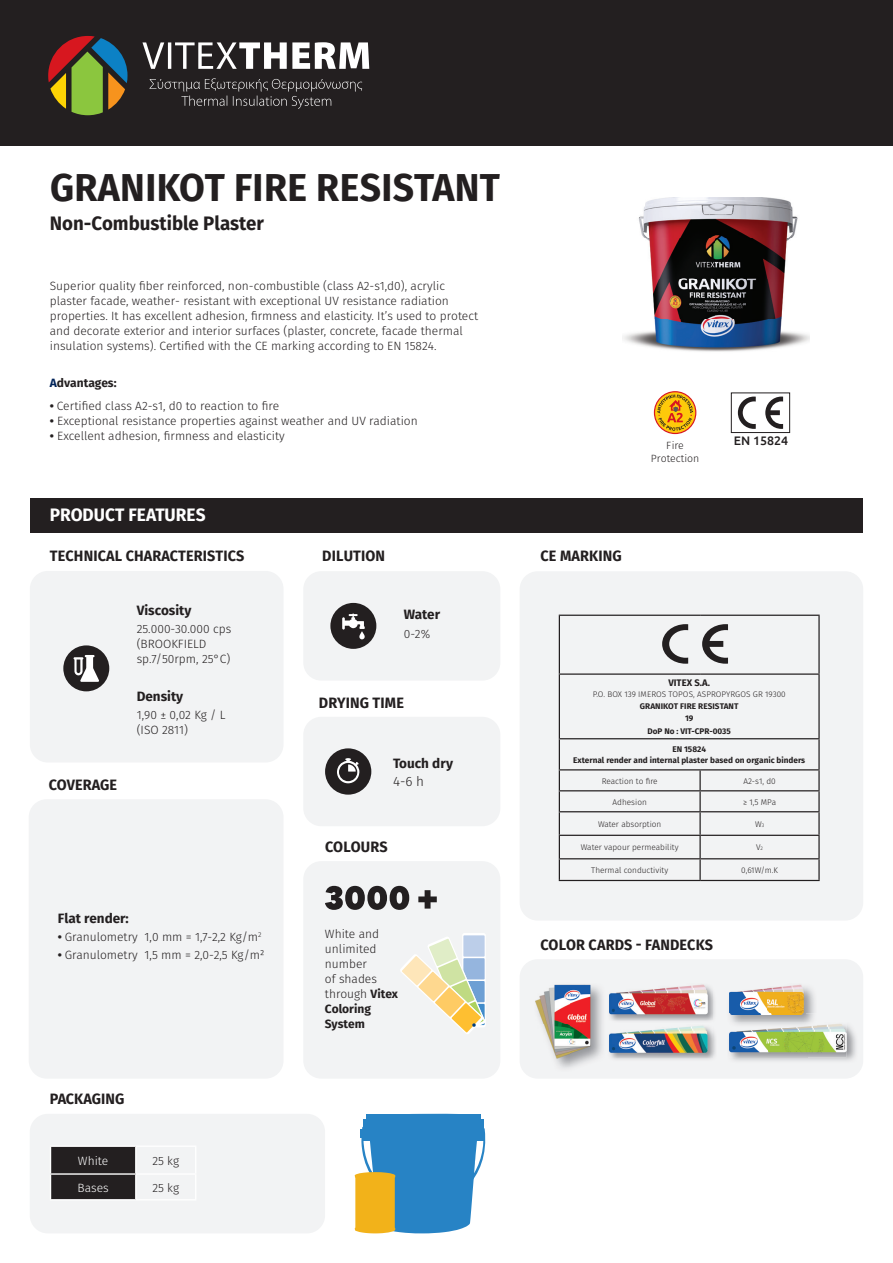
<style>
.page{position:relative;width:893px;height:1263px;background:#fff}
.page>*{position:absolute;margin:0;border:0;box-sizing:border-box;transform-origin:0 0}
.t1{font:700 38.85px "Fira Sans";letter-spacing:.01em;color:#231f20;scale:.96 1}
.t2{font:700 19.5px "Fira Sans";color:#231f20;scale:.96 1}
.t3{font:700 18px "Fira Sans";color:#fff;scale:.96 1}
.t4{font:700 15px "Fira Sans";letter-spacing:.01em;color:#231f20;scale:.96 1}
.t5{font:700 13.5px "Fira Sans";color:#231f20}
.t6{font:300 13.5px "Fira Sans";color:#231f20}
.t7{font:500 12.3px "Ubuntu";color:#231f20}
.t8{font:300 12px/15px "Fira Sans";color:#231f20}
.t9{font:700 12px "Fira Sans";color:#231f20}
.t10{font:300 12px "Fira Sans";color:#fff}
.t11{font:300 10.5px/12.6px "Fira Sans";color:#231f20;text-align:center}
.t12{font:700 9.45px "Fira Sans";color:#231f20}
.t13{font:300 8.25px "Fira Sans";color:#231f20}
.t14{font:700 8.25px/12.3px "Fira Sans";color:#231f20;text-align:center}
.s1{color:#002359}
.s2{font-weight:700}
.s3{font-size:5.1px}
</style>
<div class="page">
<div style="left:30px;top:1114px;width:295px;height:119px;background:#f2f3f4;border-radius:18px"></div>
<div style="left:30px;top:498px;width:833px;height:34px;background:#231f20"></div>
<div style="left:29px;top:799px;width:255px;height:279px;background:#f2f3f4;border-radius:18px"></div>
<div style="left:303px;top:571px;width:197px;height:110px;background:#f2f3f4;border-radius:18px"></div>
<div style="left:303px;top:717px;width:197px;height:109px;background:#f2f3f4;border-radius:18px"></div>
<div style="left:330px;top:603px;width:46px;height:46px;background:#231f20;border-radius:50%"></div>
<svg style="left:359px;top:631px;width:6px;height:8px"></svg>
<svg style="left:342px;top:613px;width:23px;height:16px"></svg>
<div style="left:30px;top:571px;width:254px;height:191px;background:#f2f3f4;border-radius:18px"></div>
<div style="left:303px;top:861px;width:197px;height:217px;background:#f2f3f4;border-radius:18px"></div>
<div style="left:462px;top:933px;width:24px;height:94px;background:#fff;border-radius:2px"></div>
<svg style="left:463px;top:935px;width:22px;height:22px"></svg>
<svg style="left:400px;top:936px;width:85px;height:98px"></svg>
<svg style="left:325px;top:748px;width:46px;height:47px"></svg>
<svg style="left:355px;top:1114px;width:131px;height:119px;background:#6099b2"></svg>
<hr style="left:50px;top:1145px;width:86px;height:2px;background:#fff">
<hr style="left:136px;top:1145px;width:60px;height:2px;background:#fff">
<svg style="left:50px;top:1146px;width:146px;height:54px"></svg>
<hr style="left:50px;top:1173px;width:86px;height:2px;background:#fff">
<hr style="left:50px;top:1199px;width:86px;height:1px;background:#fff">
<div style="left:63px;top:645px;width:46px;height:46px;background:#231f20;border-radius:50%"></div>
<svg style="left:74px;top:655px;width:25px;height:27px"></svg>
<div style="left:520px;top:959px;width:343px;height:119px;background:#f2f3f4;border-radius:18px"></div>
<img style="left:612px;top:991px;width:104px;height:68px">
<img style="left:609px;top:1021px;width:103px;height:36px">
<img style="left:609px;top:984px;width:103px;height:35px">
<img style="left:732px;top:1025px;width:124px;height:36px">
<img style="left:729px;top:1027px;width:78px;height:30px">
<img style="left:807px;top:1024px;width:39px;height:33px">
<img style="left:730px;top:987px;width:85px;height:35px">
<img style="left:732px;top:1022px;width:85px;height:5px">
<img style="left:729px;top:984px;width:77px;height:30px">
<img style="left:535px;top:984px;width:35px;height:82px">
<img style="left:570px;top:984px;width:32px;height:82px">
<svg style="left:325px;top:886px;width:84px;height:24px"></svg>
<svg style="left:418px;top:890px;width:19px;height:18px"></svg>
<svg style="left:654px;top:391px;width:42px;height:43px"></svg>
<div style="left:520px;top:571px;width:343px;height:349px;background:#f2f3f4;border-radius:18px"></div>
<hr style="left:559px;top:615px;width:141px;height:1px;background:#231f20">
<hr style="left:559px;top:616px;width:1px;height:57px;background:#231f20">
<hr style="left:700px;top:615px;width:120px;height:1px;background:#231f20">
<hr style="left:818px;top:616px;width:2px;height:57px;background:#231f20">
<hr style="left:559px;top:673px;width:141px;height:2px;background:#231f20">
<hr style="left:559px;top:675px;width:1px;height:63px;background:#231f20">
<hr style="left:700px;top:673px;width:120px;height:2px;background:#231f20">
<hr style="left:818px;top:675px;width:2px;height:63px;background:#231f20">
<hr style="left:559px;top:738px;width:141px;height:1px;background:#231f20">
<hr style="left:559px;top:739px;width:1px;height:30px;background:#231f20">
<hr style="left:700px;top:738px;width:120px;height:1px;background:#231f20">
<hr style="left:818px;top:739px;width:2px;height:30px;background:#231f20">
<hr style="left:559px;top:769px;width:141px;height:1px;background:#231f20">
<hr style="left:700px;top:769px;width:120px;height:1px;background:#231f20">
<hr style="left:699px;top:770px;width:2px;height:20px;background:#231f20">
<hr style="left:818px;top:770px;width:2px;height:20px;background:#231f20">
<hr style="left:559px;top:790px;width:141px;height:1px;background:#231f20">
<hr style="left:700px;top:790px;width:120px;height:1px;background:#231f20">
<hr style="left:699px;top:791px;width:2px;height:20px;background:#231f20">
<hr style="left:818px;top:791px;width:2px;height:20px;background:#231f20">
<hr style="left:559px;top:811px;width:141px;height:1px;background:#231f20">
<hr style="left:700px;top:811px;width:120px;height:1px;background:#231f20">
<hr style="left:699px;top:812px;width:2px;height:23px;background:#231f20">
<hr style="left:818px;top:812px;width:2px;height:23px;background:#231f20">
<hr style="left:559px;top:835px;width:141px;height:1px;background:#231f20">
<hr style="left:700px;top:835px;width:120px;height:1px;background:#231f20">
<hr style="left:699px;top:836px;width:2px;height:22px;background:#231f20">
<hr style="left:818px;top:836px;width:2px;height:22px;background:#231f20">
<hr style="left:559px;top:858px;width:141px;height:1px;background:#231f20">
<svg style="left:559px;top:770px;width:1px;height:110px"></svg>
<hr style="left:700px;top:858px;width:120px;height:1px;background:#231f20">
<hr style="left:699px;top:859px;width:2px;height:21px;background:#231f20">
<hr style="left:818px;top:859px;width:2px;height:21px;background:#231f20">
<hr style="left:559px;top:880px;width:141px;height:1px;background:#231f20">
<hr style="left:700px;top:880px;width:120px;height:1px;background:#231f20">
<svg style="left:702px;top:624px;width:26px;height:40px"></svg>
<svg style="left:662px;top:624px;width:26px;height:40px"></svg>
<img style="left:622px;top:198px;width:187px;height:154px">
<div style="left:731px;top:393px;width:59px;height:40px;border:1px solid #231f20"></div>
<svg style="left:765px;top:397px;width:18px;height:32px"></svg>
<svg style="left:738px;top:397px;width:18px;height:32px"></svg>
<div style="left:0;top:0;width:893px;height:145px;background:#231f20"></div>
<svg style="left:142px;top:42px;width:227px;height:27px"></svg>
<svg style="left:149px;top:78px;width:213px;height:31px"></svg>
<svg style="left:48px;top:36px;width:80px;height:79px"></svg>
<h1 class="t1" style="left:50px;top:160px;width:470px">GRANIKOT FIRE RESISTANT</h1>
<h2 class="t2" style="left:50px;top:209px;width:225px">Non-Combustible Plaster</h2>
<p class="t8" style="left:50px;top:279px;width:430px">Superior quality fiber reinforced, non-combustible (class Α2-s1,d0), acrylic plaster facade, weather- resistant with exceptional UV resistance radiation properties. It has excellent adhesion, firmness and elasticity. It’s used to protect and decorate exterior and interior surfaces (plaster, concrete, facade thermal insulation systems). Certified with the CE marking according to EN 15824.</p>
<p class="t9" style="left:50px;top:375px;width:68px"><span class="s1">A</span>dvantages:</p>
<p class="t8" style="left:50px;top:399px;width:231px"><span class="s2">•</span> Certified class Α2-s1, d0 to reaction to fire</p>
<p class="t8" style="left:50px;top:414px;width:369px"><span class="s2">•</span> Exceptional resistance properties against weather and UV radiation</p>
<p class="t8" style="left:50px;top:429px;width:236px"><span class="s2">•</span> Excellent adhesion, firmness and elasticity</p>
<h3 class="t3" style="left:50px;top:502px;width:164px">PRODUCT FEATURES</h3>
<p class="t4" style="left:50px;top:546px;width:204px">TECHNICAL CHARACTERISTICS</p>
<p class="t5" style="left:137px;top:601px;width:56px">Viscosity</p>
<p class="t8" style="left:137px;top:623px;width:96px">25.000-30.000 cps (BROOKFIELD sp.7/50rpm, 25°C)</p>
<p class="t4" style="left:49px;top:774px;width:73px">COVERAGE</p>
<p class="t5" style="left:137px;top:686px;width:48px">Density</p>
<p class="t8" style="left:137px;top:708px;width:90px">1,90 ± 0,02 Kg / L (ISO 2811)</p>
<p class="t5" style="left:58px;top:909px;width:73px">Flat render:</p>
<p class="t8" style="left:58px;top:930px;width:205px"><span class="s2">•</span> Granulometry 1,0 mm = 1,7-2,2 Κg/m<sup>2</sup></p>
<p class="t8" style="left:58px;top:948px;width:208px"><span class="s2">•</span> Granulometry 1,5 mm = 2,0-2,5 Κg/m²</p>
<p class="t4" style="left:50px;top:1088px;width:79px">PACKAGING</p>
<p class="t10" style="left:78px;top:1152px;width:32px">White</p>
<p class="t8" style="left:152px;top:1154px;width:28px">25 kg</p>
<p class="t10" style="left:78px;top:1179px;width:33px">Bases</p>
<p class="t8" style="left:152px;top:1181px;width:28px">25 kg</p>
<p class="t4" style="left:322px;top:546px;width:67px">DILUTION</p>
<p class="t5" style="left:404px;top:605px;width:38px">Water</p>
<p class="t8" style="left:404px;top:627px;width:28px">0-2%</p>
<p class="t4" style="left:319px;top:692px;width:90px">DRYING TIME</p>
<p class="t5" style="left:393px;top:754px;width:62px">Touch dry</p>
<p class="t6" style="left:393px;top:772px;width:33px">4-6 h</p>
<p class="t4" style="left:325px;top:836px;width:67px">COLOURS</p>
<p class="t8" style="left:325px;top:927px;width:75px">White and unlimited number<br>of shades through <span class="s2">Vitex<br>Coloring<br>System</span></p>
<p class="t11" style="left:651px;top:440px;width:50px">Fire<br>Protection</p>
<p class="t4" style="left:540px;top:546px;width:86px">CE MARKING</p>
<p class="t7" style="left:734px;top:433px;width:56px">EN 15824</p>
<p class="t12" style="left:668px;top:676px;width:43px">VITEX S.A.</p>
<p class="t13" style="left:593px;top:688px;width:194px">P.O. BOX 139 IMEROS TOPOS, ASPROPYRGOS GR 19300</p>
<p class="t14" style="left:640px;top:701px;width:100px">GRANIKOT FIRE RESISTANT<br>19<br>DoP No : VIT-CPR-0035</p>
<p class="t14" style="left:573px;top:745px;width:234px;line-height:10.4px">EN 15824<br>External render and internal plaster based on organic binders</p>
<p class="t13" style="left:602px;top:775px;width:58px">Reaction to fire</p>
<p class="t13" style="left:743px;top:775px;width:34px">Α2-s1, d0</p>
<p class="t13" style="left:613px;top:796px;width:36px">Adhesion</p>
<p class="t13" style="left:743px;top:796px;width:35px">≥ 1,5 MPa</p>
<p class="t13" style="left:598px;top:818px;width:65px">Water absorption</p>
<p class="t13" style="left:755px;top:818px;width:11px">W<span class="s3">3</span></p>
<p class="t13" style="left:581px;top:842px;width:99px">Water vapour permeability</p>
<p class="t13" style="left:756px;top:842px;width:8px">V<span class="s3">2</span></p>
<p class="t13" style="left:591px;top:864px;width:78px">Thermal conductivity</p>
<p class="t13" style="left:741px;top:864px;width:38px">0,61W/m.K</p>
<p class="t4" style="left:540px;top:934px;width:181px">COLOR CARDS - FANDECKS</p>
</div>
